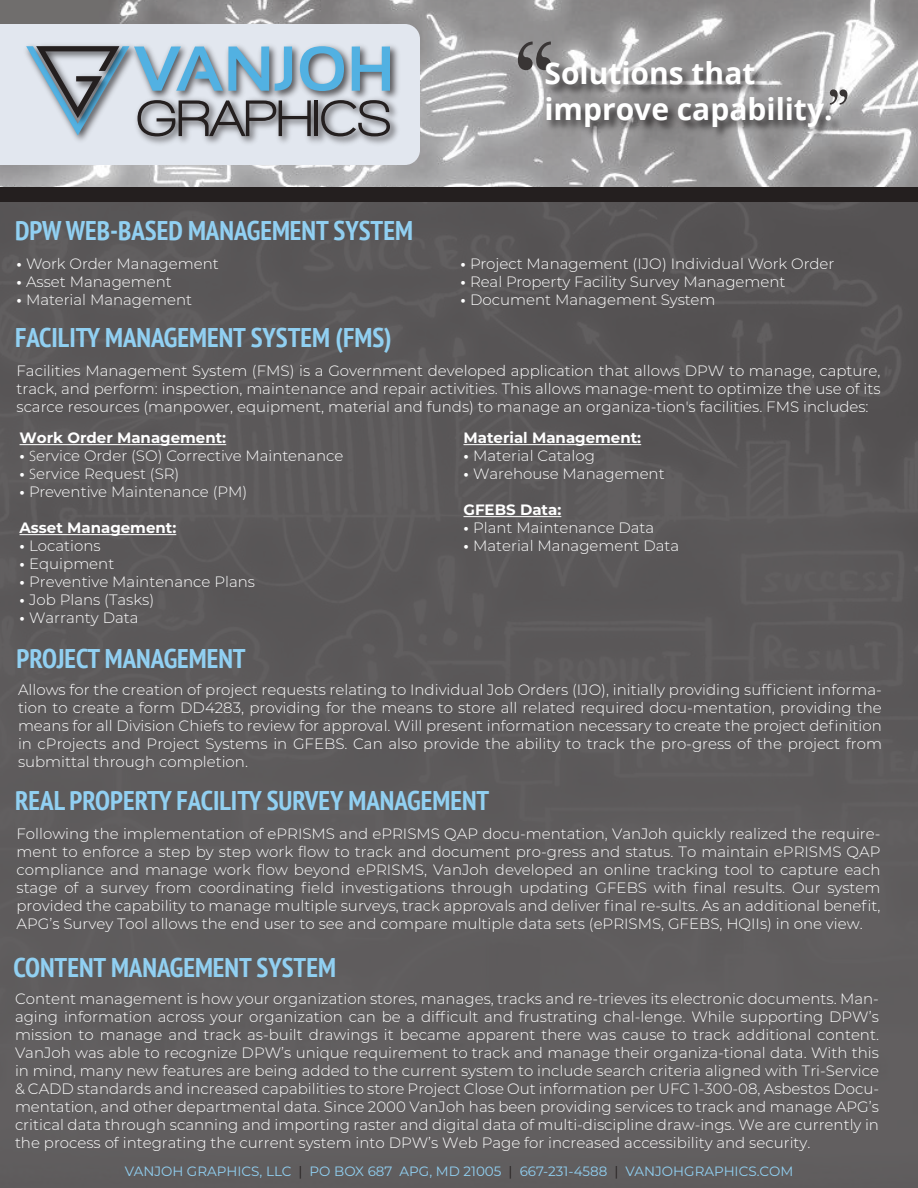
<style>
.page{position:relative;width:918px;height:1188px;background:#fff}
.page>*{position:absolute;margin:0;border:0;box-sizing:border-box;transform-origin:0 0}
.t1{font:700 30px/36px "Open Sans";color:#fff}
.t2{font:700 condensed 27px "PT Sans";color:#91d0f2}
.t3{font:300 15px/18px "Montserrat";color:#fff;text-align:justify}
.t4{font:700 15px "Montserrat";color:#fff}
.t5{font:13.5px "Montserrat";color:#91d0f2}
.s1{font-weight:700}
.s2{font-family:"Myriad Pro"}
.s3{color:#241f1f}
</style>
<div class="page">
<img style="left:0;top:0;width:918px;height:188px">
<div style="left:0;top:189px;width:918px;height:999px;background:#5e5b5c"></div>
<div style="left:0;top:24px;width:420px;height:141px;background:#e2e7ef"></div>
<div style="left:20px;top:40px;width:111px;height:108px;background:#e2e7ef"></div>
<img style="left:132px;top:40px;width:270px;height:54px">
<img style="left:131px;top:94px;width:271px;height:54px">
<img style="left:30px;top:40px;width:102px;height:6px">
<svg style="left:26px;top:46px;width:364px;height:90px;background:#9db0bd"></svg>
<div style="left:0;top:188px;width:918px;height:14px;background:#241f1f"></div>
<svg style="left:518px;top:42px;width:33px;height:28px"></svg>
<img style="left:541px;top:55px;width:377px;height:107px">
<svg style="left:830px;top:89px;width:18px;height:16px"></svg>
<hr style="left:20px;top:444px;width:206px;height:1px;background:#fff">
<hr style="left:20px;top:534px;width:156px;height:1px;background:#fff">
<hr style="left:464px;top:444px;width:177px;height:1px;background:#fff">
<hr style="left:464px;top:516px;width:97px;height:1px;background:#fff">
<h2 class="t2" style="left:15px;top:212px;width:399px">DPW WEB-BASED MANAGEMENT SYSTEM</h2>
<p class="t3" style="left:16px;top:254px;width:204px"><span class="s1">•</span> Work Order Management</p>
<p class="t3" style="left:16px;top:272px;width:157px"><span class="s1">•</span> Asset Management</p>
<p class="t3" style="left:16px;top:290px;width:177px"><span class="s1">•</span> Material Management</p>
<h2 class="t2" style="left:15px;top:319px;width:378px">FACILITY MANAGEMENT SYSTEM (FMS)</h2>
<h1 class="t1" style="left:544px;top:55px;width:290px">Solutions that improve capability.</h1>
<p class="t3" style="left:460px;top:254px;width:375px"><span class="s1">•</span> Project Management (IJO) Individual Work Order</p>
<p class="t3" style="left:460px;top:272px;width:327px"><span class="s1">•</span> Real Property Facility Survey Management</p>
<p class="t3" style="left:460px;top:290px;width:257px"><span class="s1">•</span> Document Management System</p>
<p class="t3" style="left:16px;top:361px;width:866px">Facilities Management System (FMS) is a Government developed application that allows DPW to manage, capture, track, and perform: inspection, maintenance and repair activities. This allows manage-ment to optimize the use of its scarce resources (manpower, equipment, material and funds) to manage an organiza-tion's facilities. FMS includes:</p>
<p class="t4" style="left:20px;top:427px;width:208px">Work Order Management:</p>
<p class="t3" style="left:20px;top:446px;width:325px"><span class="s1">•</span> <span class="s2">S</span>ervice Order (SO) Corrective Maintenance</p>
<p class="t3" style="left:20px;top:464px;width:161px"><span class="s1">•</span> <span class="s2">S</span>ervice Request (SR)</p>
<p class="t3" style="left:20px;top:482px;width:229px"><span class="s1">•</span> Preventive Maintenance (PM)</p>
<p class="t4" style="left:20px;top:517px;width:158px">Asset Management:</p>
<p class="t3" style="left:20px;top:536px;width:83px"><span class="s1">•</span> Locations</p>
<p class="t3" style="left:20px;top:554px;width:96px"><span class="s1">•</span> Equipment</p>
<p class="t3" style="left:20px;top:572px;width:237px"><span class="s1">•</span> Preventive Maintenance Plans</p>
<p class="t3" style="left:20px;top:590px;width:136px"><span class="s1">•</span> Job Plans (Tasks)</p>
<p class="t3" style="left:20px;top:608px;width:121px"><span class="s1">•</span> Warranty Data</p>
<p class="t4" style="left:464px;top:427px;width:179px">Material Management:</p>
<p class="t3" style="left:464px;top:446px;width:133px"><span class="s1">•</span> Material Catalog</p>
<p class="t3" style="left:464px;top:464px;width:203px"><span class="s1">•</span> Warehouse Management</p>
<p class="t4" style="left:464px;top:499px;width:99px">GFEBS Data:</p>
<p class="t3" style="left:464px;top:518px;width:192px"><span class="s1">•</span> Plant Maintenance Data</p>
<p class="t3" style="left:464px;top:536px;width:217px"><span class="s1">•</span> Material Management Data</p>
<h2 class="t2" style="left:17px;top:640px;width:231px">PROJECT MANAGEMENT</h2>
<p class="t3" style="left:18px;top:680px;width:865px">Allows for the creation of project requests relating to Individual Job Orders (IJO), initially providing sufficient informa&shy;tion to create a form DD4283, providing for the means to store all related required docu-mentation, providing the means for all Division Chiefs to review for approval. Will present information necessary to create the project definition in cProjects and Project Systems in GFEBS. Can also provide the ability to track the pro-gress of the project from submittal through completion.</p>
<h2 class="t2" style="left:15px;top:783px;width:476px">REAL PROPERTY FACILITY SURVEY MANAGEMENT</h2>
<p class="t3" style="left:16px;top:824px;width:866px">Following the implementation of ePRISMS and ePRISMS QAP docu-mentation, VanJoh quickly realized the require&shy;ment to enforce a step by step work flow to track and document pro-gress and status. To maintain ePRISMS QAP compliance and manage work flow beyond ePRISMS, VanJoh developed an online tracking tool to capture each stage of a survey from coordinating field investigations through updating GFEBS with final results. Our system provided the capability to manage multiple surveys, track approvals and deliver final re-sults. As an additional benefit, APG’s Survey Tool allows the end user to see and compare multiple data sets (ePRISMS, GFEBS, HQIIs) in one view.</p>
<h2 class="t2" style="left:14px;top:949px;width:324px">CONTENT MANAGEMENT SYSTEM</h2>
<p class="t3" style="left:15px;top:989px;width:866px">Content management is how your organization stores, manages, tracks and re-trieves its electronic documents. Man&shy;aging information across your organization can be a difficult and frustrating chal-lenge. While supporting DPW’s mission to manage and track as-built drawings it became apparent there was cause to track additional content.<br>VanJoh was able to recognize DPW’s unique requirement to track and manage their organiza-tional data. With this in mind, many new features are being added to the current system to include search criteria aligned with Tri-Service &amp; CADD standards and increased capabilities to store Project Close Out information per UFC 1-300-08, Asbestos Docu&shy;mentation, and other departmental data. Since 2000 VanJoh has been providing services to track and manage APG’s critical data through scanning and importing raster and digital data of multi-discipline draw-ings. We are currently in the process of integrating the current system into DPW’s Web Page for increased accessibility and security.</p>
<p class="t5" style="left:125px;top:1161px;width:670px">VANJOH GRAPHICS, LLC <span class="s3">|</span> PO BOX 687 APG, MD 21005 <span class="s3">|</span> 667-231-4588 <span class="s3">|</span> VANJOHGRAPHICS.COM</p>
</div>
